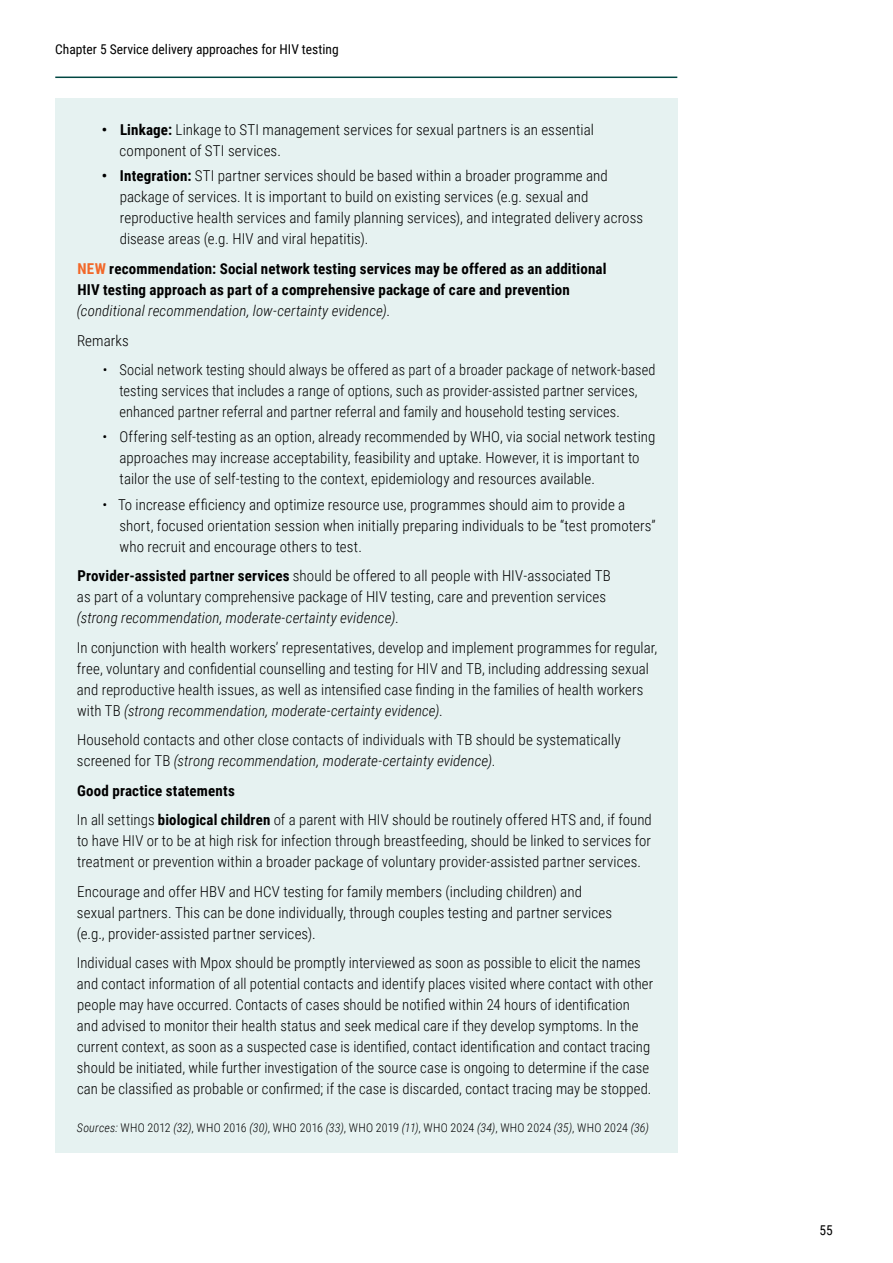
<style>
.page{position:relative;width:893px;height:1263px;background:#fff}
.page>*{position:absolute;margin:0;border:0;box-sizing:border-box;transform-origin:0 0}
.Body{font:300 15px/21px "Roboto Condensed";letter-spacing:.005em;color:#000}
.Body-2{font:300 15px/21px "Roboto Condensed";letter-spacing:.005em;color:#000;scale:.96 1}
.Body-3{font:700 15px/21px "Roboto Condensed";letter-spacing:.01em;color:#000}
.t1{font:13.5px "Roboto Condensed";color:#000}
.Footnotes{font:300 12px "Roboto Condensed";letter-spacing:.015em;color:#000}
.s1{font-weight:700}
.s2{color:#f26829}
.s3{font-weight:300;font-style:italic}
.s4{font-weight:300}
.s5{font-style:italic}
</style>
<div class="page">
<hr style="left:55px;top:77px;width:622px;height:1px;background:#004742">
<div style="left:55px;top:98px;width:622px;height:1055px;background:#e6f2f1"></div>
<p class="t1" style="left:55px;top:39px;width:285px">Chapter 5 Service delivery approaches for HIV testing</p>
<p class="Body" style="left:120px;top:119px;width:476px;text-indent:-18px"><span class="s1">• Linkage:</span> Linkage to STI management services for sexual partners is an essential component of STI services.</p>
<p class="Body" style="left:120px;top:165px;width:525px;text-indent:-18px"><span class="s1">• Integration:</span> STI partner services should be based within a broader programme and package of services. It is important to build on existing services (e.g. sexual and reproductive health services and family planning services), and integrated delivery across disease areas (e.g. HIV and viral hepatitis).</p>
<p class="Body-3" style="left:77px;top:258px;width:531px"><span class="s2">NEW</span> recommendation: Social network testing services may be offered as an additional<br>HIV testing approach as part of a comprehensive package of care and prevention <span class="s3">(conditional recommendation, low-certainty evidence)</span><span class="s4">.</span></p>
<p class="Body" style="left:77px;top:329px;width:53px">Remarks</p>
<p class="Body-2" style="left:120px;top:359px;width:560px;text-indent:-17px">• Social network testing should always be offered as part of a broader package of network-based testing services that includes a range of options, such as provider-assisted partner services, enhanced partner referral and partner referral and family and household testing services.</p>
<p class="Body" style="left:119px;top:426px;width:537px;text-indent:-17px">• Offering self-testing as an option, already recommended by WHO, via social network testing approaches may increase acceptability, feasibility and uptake. However, it is important to tailor the use of self-testing to the context, epidemiology and resources available.</p>
<p class="Body" style="left:119px;top:493px;width:538px;text-indent:-17px">• To increase efficiency and optimize resource use, programmes should aim to provide a short, focused orientation session when initially preparing individuals to be “test promoters” who recruit and encourage others to test.</p>
<p class="Body" style="left:77px;top:565px;width:535px"><span class="s1">Provider-assisted partner services</span> should be offered to all people with HIV-associated TB as part of a voluntary comprehensive package of HIV testing, care and prevention services <span class="s5">(strong recommendation, moderate-certainty evidence)</span>.</p>
<p class="Body" style="left:77px;top:636px;width:582px">In conjunction with health workers’ representatives, develop and implement programmes for regular, free, voluntary and confidential counselling and testing for HIV and TB, including addressing sexual and reproductive health issues, as well as intensified case finding in the families of health workers with TB <span class="s5">(strong recommendation, moderate-certainty evidence)</span>.</p>
<p class="Body" style="left:77px;top:729px;width:545px">Household contacts and other close contacts of individuals with TB should be systematically screened for TB <span class="s5">(strong recommendation, moderate-certainty evidence)</span>.</p>
<p class="Body-3" style="left:77px;top:779px;width:159px">Good practice statements</p>
<p class="Body" style="left:77px;top:809px;width:576px;text-align:justify">In all settings <span class="s1">biological children</span> of a parent with HIV should be routinely offered HTS and, if found to have HIV or to be at high risk for infection through breastfeeding, should be linked to services for treatment or prevention within a broader package of voluntary provider-assisted partner services.</p>
<p class="Body" style="left:77px;top:880px;width:537px">Encourage and offer HBV and HCV testing for family members (including children) and sexual partners. This can be done individually, through couples testing and partner services (e.g., provider-assisted partner services).</p>
<p class="Body" style="left:77px;top:952px;width:578px">Individual cases with Mpox should be promptly interviewed as soon as possible to elicit the names and contact information of all potential contacts and identify places visited where contact with other people may have occurred. Contacts of cases should be notified within 24 hours of identification and advised to monitor their health status and seek medical care if they develop symptoms. In the current context, as soon as a suspected case is identified, contact identification and contact tracing should be initiated, while further investigation of the source case is ongoing to determine if the case can be classified as probable or confirmed; if the case is discarded, contact tracing may be stopped.</p>
<p class="Footnotes" style="left:77px;top:1119px;width:573px"><span class="s5">Sources:</span> WHO 2012 <span class="s5">(32)</span>, WHO 2016 <span class="s5">(30)</span>, WHO 2016 <span class="s5">(33)</span>, WHO 2019 <span class="s5">(11)</span>, WHO 2024 <span class="s5">(34)</span>, WHO 2024 <span class="s5">(35)</span>, WHO 2024 <span class="s5">(36)</span></p>
<p class="t1" style="left:819px;top:1221px;width:15px">55</p>
</div>
